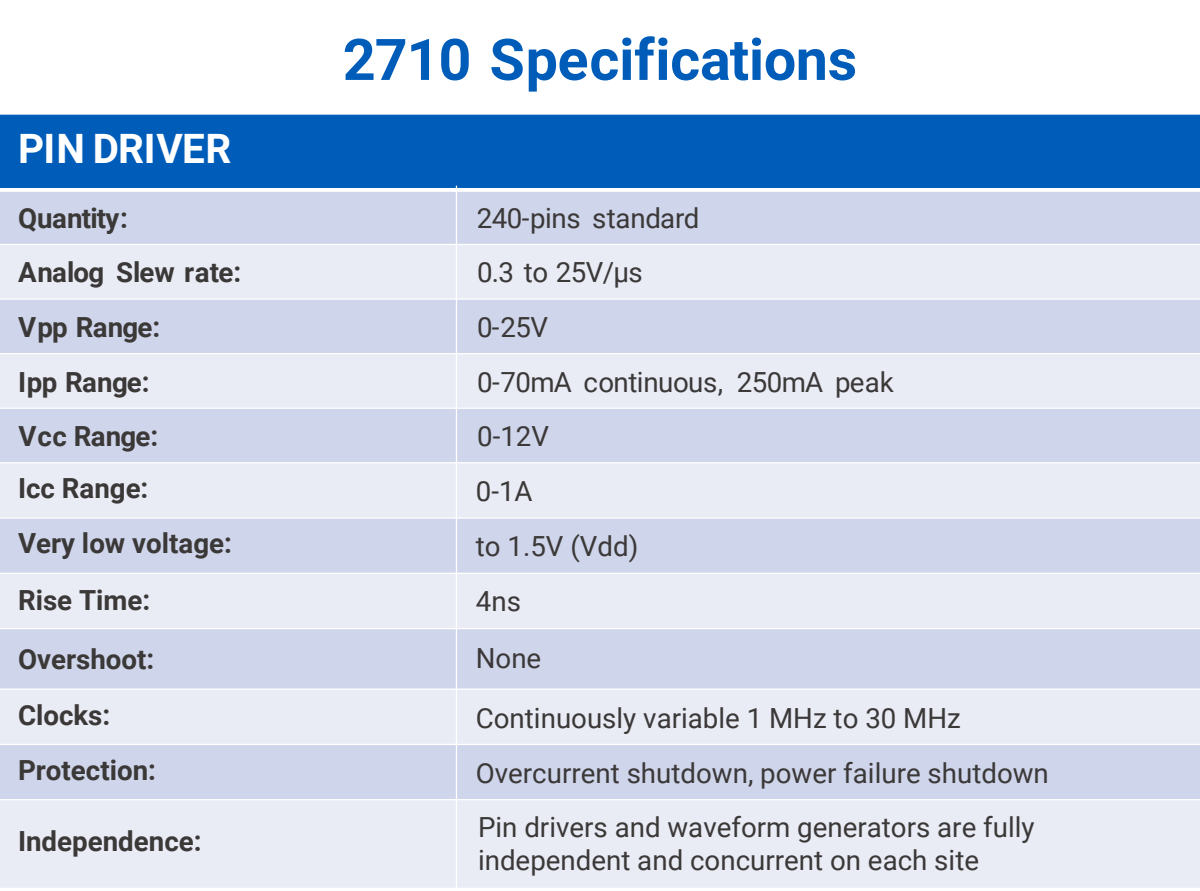
<style>
.page{position:relative;width:1200px;height:891px;background:#fff}
.page>*{position:absolute;margin:0;border:0;box-sizing:border-box;transform-origin:0 0}
.t1{font:700 57.38px "Roboto";letter-spacing:-.005em;color:#005cb9}
.t2{font:700 40.5px "Roboto";letter-spacing:-.005em;color:#fff}
.t3{font:700 27.75px/55.8px "Roboto";color:#3b3838}
.t4{font:27.62px/55.8px "Roboto";color:#3b3838}
.t5{font:700 27.62px "Roboto";letter-spacing:-.02em;color:#3b3838}
.t6{font:27.62px "Roboto";letter-spacing:-.02em;color:#3b3838}
.t7{font:700 27.62px "Roboto";color:#3b3838}
</style>
<div class="page">
<div style="left:0;top:114px;width:1200px;height:76px;background:#005cb9"></div>
<div style="left:0;top:190px;width:456px;height:54px;background:#cfd5ea"></div>
<div style="left:456px;top:190px;width:744px;height:54px;background:#cfd5ea"></div>
<div style="left:0;top:244px;width:456px;height:55px;background:#e9ebf5"></div>
<div style="left:456px;top:244px;width:744px;height:55px;background:#e9ebf5"></div>
<div style="left:0;top:299px;width:456px;height:54px;background:#cfd5ea"></div>
<div style="left:456px;top:299px;width:744px;height:54px;background:#cfd5ea"></div>
<div style="left:0;top:353px;width:456px;height:55px;background:#e9ebf5"></div>
<div style="left:456px;top:353px;width:744px;height:55px;background:#e9ebf5"></div>
<div style="left:0;top:408px;width:456px;height:54px;background:#cfd5ea"></div>
<div style="left:456px;top:408px;width:744px;height:54px;background:#cfd5ea"></div>
<div style="left:0;top:462px;width:456px;height:55px;background:#e9ebf5"></div>
<div style="left:456px;top:462px;width:744px;height:55px;background:#e9ebf5"></div>
<div style="left:0;top:517px;width:456px;height:56px;background:#cfd5ea"></div>
<div style="left:456px;top:517px;width:744px;height:56px;background:#cfd5ea"></div>
<div style="left:0;top:573px;width:456px;height:55px;background:#e9ebf5"></div>
<div style="left:456px;top:573px;width:744px;height:55px;background:#e9ebf5"></div>
<div style="left:0;top:628px;width:456px;height:60px;background:#cfd5ea"></div>
<div style="left:456px;top:628px;width:744px;height:60px;background:#cfd5ea"></div>
<div style="left:0;top:688px;width:456px;height:56px;background:#e9ebf5"></div>
<div style="left:456px;top:688px;width:744px;height:56px;background:#e9ebf5"></div>
<div style="left:0;top:744px;width:456px;height:55px;background:#cfd5ea"></div>
<div style="left:456px;top:744px;width:744px;height:55px;background:#cfd5ea"></div>
<div style="left:0;top:799px;width:456px;height:88px;background:#e9ebf5"></div>
<div style="left:456px;top:799px;width:744px;height:88px;background:#e9ebf5"></div>
<hr style="left:456px;top:185px;width:1px;height:704px;background:#fff">
<hr style="left:0;top:188px;width:1200px;height:4px;background:#fff">
<hr style="left:0;top:244px;width:1200px;height:1px;background:#fff">
<hr style="left:0;top:298px;width:1200px;height:1px;background:#fff">
<hr style="left:0;top:353px;width:1200px;height:1px;background:#fff">
<hr style="left:0;top:407px;width:1200px;height:1px;background:#fff">
<hr style="left:0;top:462px;width:1200px;height:1px;background:#fff">
<hr style="left:0;top:517px;width:1200px;height:1px;background:#fff">
<hr style="left:0;top:572px;width:1200px;height:1px;background:#fff">
<hr style="left:0;top:627px;width:1200px;height:2px;background:#fff">
<hr style="left:0;top:688px;width:1200px;height:1px;background:#fff">
<hr style="left:0;top:743px;width:1200px;height:1px;background:#fff">
<hr style="left:0;top:798px;width:1200px;height:1px;background:#fff">
<hr style="left:0;top:113px;width:1200px;height:2px;background:#fff">
<h2 class="t2" style="left:18px;top:120px;width:215px">PIN DRIVER</h2>
<h1 class="t1" style="left:343px;top:19px;width:516px">2710 Specifications</h1>
<p class="t5" style="left:18px;top:198px;width:112px">Quantity:</p>
<p class="t4" style="left:477px;top:189px;width:224px">240-pins standard</p>
<p class="t7" style="left:18px;top:253px;width:224px">Analog Slew rate:</p>
<p class="t4" style="left:477px;top:243px;width:167px">0.3 to 25V/µs</p>
<p class="t5" style="left:18px;top:307px;width:144px">Vpp Range:</p>
<p class="t4" style="left:477px;top:298px;width:72px">0-25V</p>
<p class="t5" style="left:18px;top:362px;width:133px">Ipp Range:</p>
<p class="t6" style="left:477px;top:362px;width:418px">0-70mA continuous, 250mA peak</p>
<p class="t5" style="left:18px;top:416px;width:141px">Vcc Range:</p>
<p class="t4" style="left:477px;top:407px;width:73px">0-12V</p>
<p class="t3" style="left:18px;top:459px;width:216px">Icc Range:<br>Very low voltage:<br>Rise Time:</p>
<p class="t3" style="left:18px;top:629px;width:140px">Overshoot:<br>Clocks:<br>Protection:</p>
<p class="t4" style="left:476px;top:461px;width:164px">0-1A<br>to 1.5V (Vdd)<br>4ns<br>None</p>
<p class="t4" style="left:476px;top:689px;width:575px;line-height:54.5px">Continuously variable 1 MHz to 30 MHz<br>Overcurrent shutdown, power failure shutdown<br>Pin drivers and waveform generators are fully</p>
<p class="t4" style="left:478px;top:830px;width:503px">independent and concurrent on each site</p>
<p class="t3" style="left:18px;top:811px;width:185px">Independence:</p>
</div>
